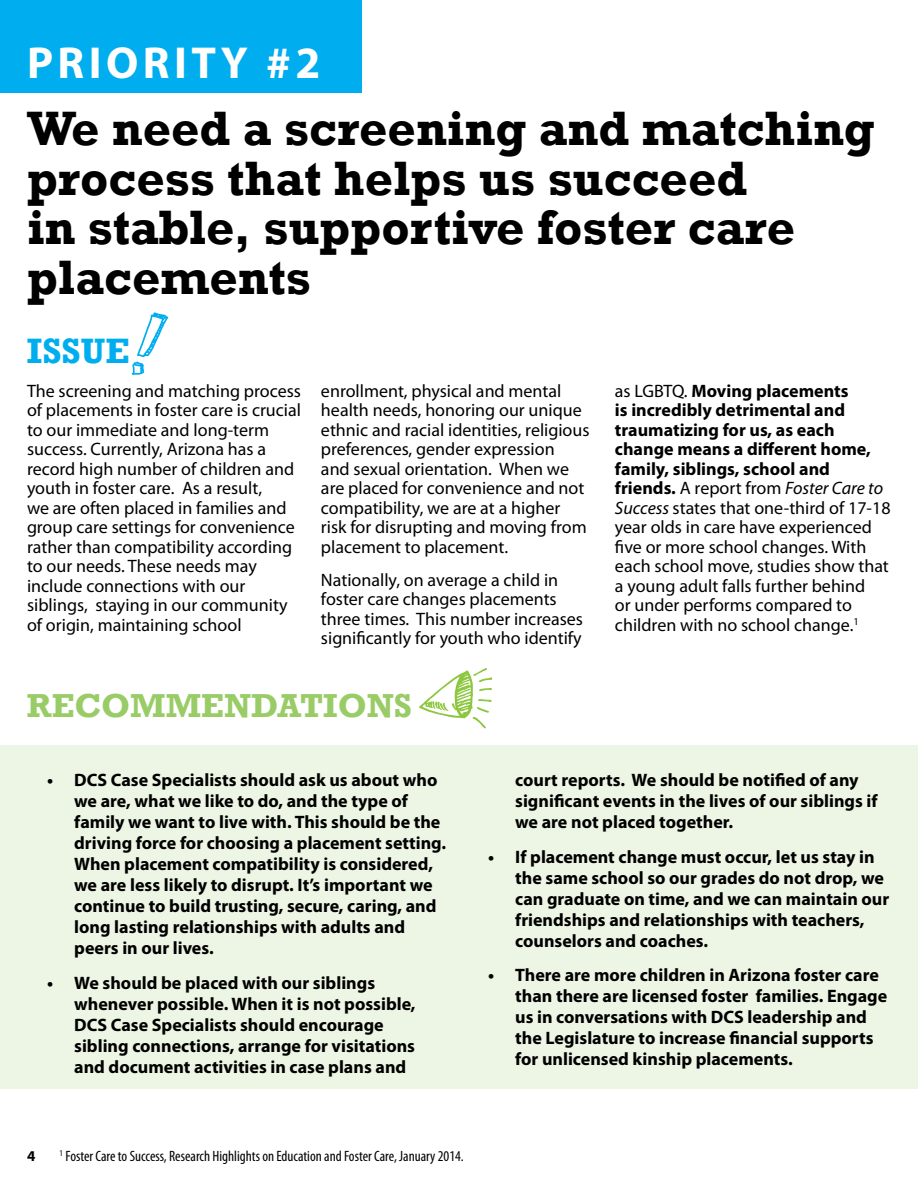
<style>
.page{position:relative;width:918px;height:1188px;background:#fff}
.page>*{position:absolute;margin:0;border:0;box-sizing:border-box;transform-origin:0 0}
.t1{font:700 49.5px/49.5px "Rockwell";color:#000}
.t2{font:700 45px "Myriad Pro";color:#fff}
.t3{font:700 36.15px "Rockwell";color:#00aeef}
.t4{font:700 34.05px "Rockwell";color:#99cc67}
.t5{font:18px/19.5px "Myriad Pro";color:#000}
.t6{font:700 18px/21px "Myriad Pro";color:#000}
.t7{font:condensed 15px "Myriad Pro";color:#000}
.t8{font:700 15px "Myriad Pro";color:#000}
.s1{font-weight:700}
.s2{font-style:italic}
</style>
<div class="page">
<div style="left:0;top:745px;width:918px;height:344px;background:#edf5e4"></div>
<div style="left:0;top:0;width:362px;height:93px;background:#00aeef"></div>
<svg style="left:419px;top:668px;width:73px;height:61px"></svg>
<svg style="left:132px;top:312px;width:36px;height:63px"></svg>
<h2 class="t2" style="left:27px;top:33px;width:29px">PRIORITY</h2>
<h2 class="t2" style="left:266px;top:33px;width:56px">#2</h2>
<h1 class="t1" style="left:27px;top:104px;width:849px">We need a screening and matching process that helps us succeed<br>in stable, supportive foster care placements</h1>
<h3 class="t3" style="left:27px;top:329px;width:104px">ISSUE</h3>
<p class="t5" style="left:27px;top:381px;width:276px">The screening and matching process of placements in foster care is crucial to our immediate and long-term success. Currently, Arizona has a record high number of children and youth in foster care. As a result,<br>we are often placed in families and group care settings for convenience rather than compatibility according to our needs. These needs may include connections with our siblings, staying in our community of origin, maintaining school</p>
<p class="t5" style="left:321px;top:381px;width:270px">enrollment, physical and mental health needs, honoring our unique ethnic and racial identities, religious preferences, gender expression<br>and sexual orientation. When we are placed for convenience and not compatibility, we are at a higher risk for disrupting and moving from placement to placement.</p>
<p class="t5" style="left:321px;top:570px;width:264px">Nationally, on average a child in foster care changes placements three times. This number increases significantly for youth who identify</p>
<h3 class="t4" style="left:27px;top:685px;width:386px">RECOMMENDATIONS</h3>
<p class="t5" style="left:615px;top:381px;width:277px">as LGBTQ. <span class="s1">Moving placements<br>is incredibly detrimental and traumatizing for us, as each change means a different home, family, siblings, school and friends.</span> A report from <span class="s2">Foster Care to<br>Success</span> states that one-third of 17-18 year olds in care have experienced five or more school changes. With each school move, studies show that a young adult falls further behind<br>or under performs compared to children with no school change.<sup>1</sup></p>
<p class="t6" style="left:74px;top:769px;width:373px;text-indent:-27px">• DCS Case Specialists should ask us about who we are, what we like to do, and the type of family we want to live with. This should be the driving force for choosing a placement setting.<br>When placement compatibility is considered, we are less likely to disrupt. It’s important we continue to build trusting, secure, caring, and long lasting relationships with adults and peers in our lives.</p>
<p class="t6" style="left:74px;top:971px;width:343px;text-indent:-27px">• We should be placed with our siblings whenever possible. When it is not possible, DCS Case Specialists should encourage sibling connections, arrange for visitations and document activities in case plans and</p>
<p class="t6" style="left:515px;top:769px;width:364px">court reports. We should be notified of any significant events in the lives of our siblings if we are not placed together.</p>
<p class="t6" style="left:515px;top:845px;width:376px;text-indent:-27px">• If placement change must occur, let us stay in the same school so our grades do not drop, we can graduate on time, and we can maintain our friendships and relationships with teachers, counselors and coaches.</p>
<p class="t6" style="left:515px;top:964px;width:374px;text-indent:-27px">• There are more children in Arizona foster care than there are licensed foster families. Engage us in conversations with DCS leadership and the Legislature to increase financial supports for unlicensed kinship placements.</p>
<p class="t8" style="left:27px;top:1146px;width:10px">4</p>
<p class="t7" style="left:59px;top:1147px;width:406px"><sup>1</sup> Foster Care to Success, Research Highlights on Education and Foster Care, January 2014.</p>
</div>
